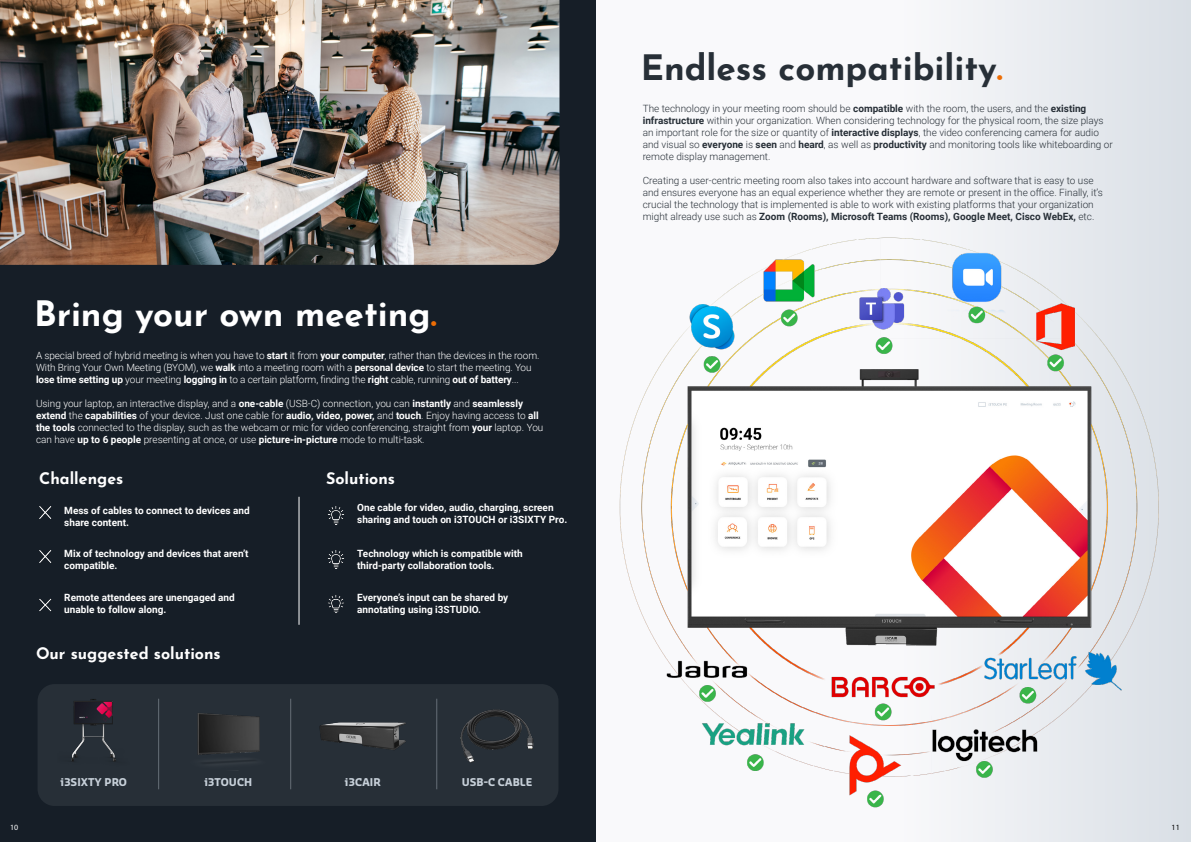
<style>
.page{position:relative;width:1191px;height:842px;background:#fff}
.page>*{position:absolute;margin:0;border:0;box-sizing:border-box;transform-origin:0 0}
.t1{font:700 35px "Josefin Sans";color:#272f37}
.t2{font:700 35px "Josefin Sans";color:#fff}
.t3{font:700 16px "Josefin Sans";color:#fff}
.t4{font:700 10.5px "Sansa";color:#c7d0d9}
.t5{font:300 10px/12px "Roboto";color:#272f37}
.t6{font:300 10px/12px "Roboto";letter-spacing:-.005em;color:#fff}
.t7{font:700 10px/12px "Roboto";color:#fff}
.t8{font:8px "Myriad Pro";color:#fff}
.t9{font:8px "Myriad Pro";color:#000}
.s1{color:#ed6d05}
.s2{font-weight:700}
</style>
<div class="page">
<div style="left:595px;top:0;width:596px;height:842px;background:linear-gradient(to right,#fff,#e1e6eb)"></div>
<img style="left:599px;top:115px;width:567px;height:727px">
<div style="left:0;top:0;width:595px;height:842px;background:#161e27"></div>
<hr style="left:299px;top:497px;width:1px;height:128px;background:#fff">
<img style="left:327px;top:506px;width:17px;height:19px">
<img style="left:327px;top:550px;width:17px;height:19px">
<img style="left:328px;top:595px;width:16px;height:18px">
<img style="left:39px;top:506px;width:13px;height:13px">
<img style="left:39px;top:550px;width:13px;height:13px">
<img style="left:39px;top:598px;width:13px;height:14px">
<img style="left:0;top:0;width:559px;height:265px">
<div style="left:38px;top:684px;width:520px;height:122px;background:#272f37;border-radius:17px"></div>
<img style="left:71px;top:699px;width:45px;height:63px">
<img style="left:198px;top:713px;width:62px;height:58px">
<img style="left:319px;top:722px;width:87px;height:28px">
<img style="left:460px;top:709px;width:74px;height:54px">
<hr style="left:158px;top:699px;width:1px;height:90px;background:#c7d0d9">
<hr style="left:290px;top:699px;width:1px;height:90px;background:#c7d0d9">
<hr style="left:436px;top:699px;width:1px;height:90px;background:#c7d0d9">
<h1 class="t2" style="left:34px;top:283px;width:404px">Bring your own meeting<span class="s1">.</span></h1>
<p class="t6" style="left:36px;top:349px;width:505px">A special breed of hybrid meeting is when you have to <span class="s2">start</span> it from <span class="s2">your computer</span>, rather than the devices in the room.<br>With Bring Your Own Meeting (BYOM), we <span class="s2">walk</span> into a meeting room with a <span class="s2">personal device</span> to start the meeting. You <span class="s2">lose time setting up</span> your meeting <span class="s2">logging in</span> to a certain platform, finding the <span class="s2">right</span> cable, running <span class="s2">out of battery</span>...</p>
<p class="t6" style="left:36px;top:397px;width:509px">Using your laptop, an interactive display, and a <span class="s2">one-cable</span> (USB-C) connection, you can <span class="s2">instantly</span> and <span class="s2">seamlessly extend</span> the <span class="s2">capabilities</span> of your device. Just one cable for <span class="s2">audio, video, power,</span> and <span class="s2">touch</span>. Enjoy having access to <span class="s2">all the tools</span> connected to the display, such as the webcam or mic for video conferencing, straight from <span class="s2">your</span> laptop. You can have <span class="s2">up to 6 people</span> presenting at once, or use <span class="s2">picture-in-picture</span> mode to multi-task.</p>
<h2 class="t3" style="left:39px;top:464px;width:86px">Challenges</h2>
<h2 class="t3" style="left:326px;top:464px;width:70px">Solutions</h2>
<p class="t7" style="left:64px;top:504px;width:187px">Mess of cables to connect to devices and share content.</p>
<p class="t7" style="left:357px;top:501px;width:211px">One cable for video, audio, charging, screen sharing and touch on i3TOUCH or i3SIXTY Pro.</p>
<p class="t7" style="left:64px;top:547px;width:186px">Mix of technology and devices that aren’t compatible.</p>
<p class="t7" style="left:357px;top:547px;width:167px">Technology which is compatible with third-party collaboration tools.</p>
<p class="t7" style="left:64px;top:591px;width:172px">Remote attendees are unengaged and unable to follow along.</p>
<p class="t7" style="left:357px;top:591px;width:153px">Everyone’s input can be shared by annotating using i3STUDIO.</p>
<h2 class="t3" style="left:36px;top:639px;width:186px">Our suggested solutions</h2>
<p class="t4" style="left:60px;top:775px;width:68px">i3SIXTY PRO</p>
<p class="t4" style="left:204px;top:775px;width:49px">i3TOUCH</p>
<p class="t4" style="left:345px;top:775px;width:37px">i3CAIR</p>
<p class="t4" style="left:462px;top:775px;width:72px">USB-C CABLE</p>
<h1 class="t1" style="left:640px;top:36px;width:364px">Endless compatibility<span class="s1">.</span></h1>
<p class="t5" style="left:642px;top:102px;width:472px">The technology in your meeting room should be <span class="s2">compatible</span> with the room, the users, and the <span class="s2">existing infrastructure</span> within your organization. When considering technology for the physical room, the size plays an important role for the size or quantity of <span class="s2">interactive displays</span>, the video conferencing camera for audio and visual so <span class="s2">everyone</span> is <span class="s2">seen</span> and <span class="s2">heard</span>, as well as <span class="s2">productivity</span> and monitoring tools like whiteboarding or remote display management.</p>
<p class="t5" style="left:642px;top:174px;width:461px">Creating a user-centric meeting room also takes into account hardware and software that is easy to use and ensures everyone has an equal experience whether they are remote or present in the office. Finally, it’s crucial the technology that is implemented is able to work with existing platforms that your organization might already use such as <span class="s2">Zoom (Rooms), Microsoft Teams (Rooms), Google Meet, Cisco WebEx,</span> etc.</p>
<p class="t8" style="left:10px;top:822px;width:10px">10</p>
<p class="t9" style="left:1171px;top:822px;width:10px">11</p>
</div>
